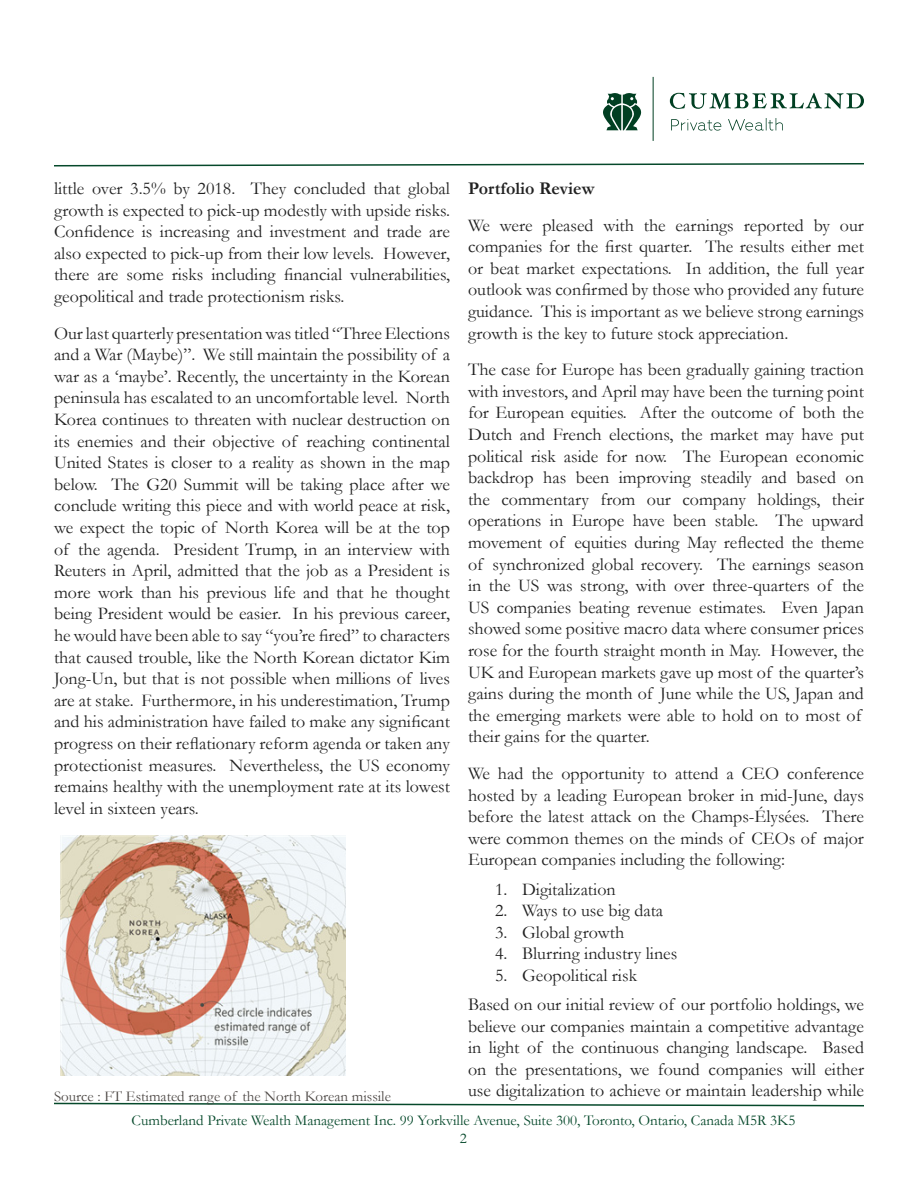
<style>
.page{position:relative;width:918px;height:1188px;background:#fff}
.page>*{position:absolute;margin:0;border:0;box-sizing:border-box;transform-origin:0 0}
.t1{font:18px/21.6px "Garamond";color:#212121;text-align:justify}
.t2{font:700 18px "Garamond";color:#212121}
.t3{font:15px "Garamond";color:#06492b}
.t4{font:15px "Garamond";color:#4d4845}
</style>
<div class="page">
<svg style="left:54px;top:1102px;width:810px;height:5px"></svg>
<svg style="left:54px;top:163px;width:810px;height:4px"></svg>
<svg style="left:670px;top:93px;width:194px;height:16px"></svg>
<hr style="left:653px;top:77px;width:1px;height:64px;background:#013f22">
<svg style="left:603px;top:93px;width:38px;height:37px"></svg>
<svg style="left:671px;top:118px;width:112px;height:13px"></svg>
<img style="left:60px;top:835px;width:286px;height:241px">
<p class="t1" style="left:54px;top:177px;width:398px">little over 3.5% by 2018. They concluded that global growth is expected to pick-up modestly with upside risks.<br>Confidence is increasing and investment and trade are also expected to pick-up from their low levels. However, there are some risks including financial vulnerabilities, geopolitical and trade protectionism risks.</p>
<p class="t1" style="left:54px;top:322px;width:398px">Our last quarterly presentation was titled “Three Elections and a War (Maybe)”. We still maintain the possibility of a war as a ‘maybe’. Recently, the uncertainty in the Korean peninsula has escalated to an uncomfortable level. North Korea continues to threaten with nuclear destruction on its enemies and their objective of reaching continental United States is closer to a reality as shown in the map below. The G20 Summit will be taking place after we conclude writing this piece and with world peace at risk, we expect the topic of North Korea will be at the top of the agenda. President Trump, in an interview with Reuters in April, admitted that the job as a President is more work than his previous life and that he thought being President would be easier. In his previous career, he would have been able to say “you’re fired” to characters that caused trouble, like the North Korean dictator Kim Jong-Un, but that is not possible when millions of lives are at stake. Furthermore, in his underestimation, Trump and his administration have failed to make any significant progress on their reflationary reform agenda or taken any protectionist measures. Nevertheless, the US economy remains healthy with the unemployment rate at its lowest level in sixteen years.</p>
<p class="t4" style="left:54px;top:1086px;width:339px">Source : FT Estimated range of the North Korean missile</p>
<p class="t2" style="left:468px;top:176px;width:128px">Portfolio Review</p>
<p class="t1" style="left:468px;top:214px;width:398px">We were pleased with the earnings reported by our companies for the first quarter. The results either met or beat market expectations. In addition, the full year outlook was confirmed by those who provided any future guidance. This is important as we believe strong earnings growth is the key to future stock appreciation.</p>
<p class="t1" style="left:468px;top:358px;width:398px;text-align:left">The case for Europe has been gradually gaining traction with investors, and April may have been the turning point for European equities. After the outcome of both the Dutch and French elections, the market may have put political risk aside for now. The European economic backdrop has been improving steadily and based on the commentary from our company holdings, their operations in Europe have been stable. The upward movement of equities during May reflected the theme of synchronized global recovery. The earnings season in the US was strong, with over three-quarters of the US companies beating revenue estimates. Even Japan showed some positive macro data where consumer prices rose for the fourth straight month in May. However, the UK and European markets gave up most of the quarter’s gains during the month of June while the US, Japan and the emerging markets were able to hold on to most of their gains for the quarter.</p>
<p class="t1" style="left:468px;top:762px;width:398px">We had the opportunity to attend a CEO conference hosted by a leading European broker in mid-June, days before the latest attack on the Champs-Élysées. There were common themes on the minds of CEOs of major European companies including the following:</p>
<p class="t1" style="left:495px;top:878px;width:122px">1. Digitalization</p>
<p class="t1" style="left:495px;top:899px;width:170px">2. Ways to use big data</p>
<p class="t1" style="left:495px;top:921px;width:131px">3. Global growth</p>
<p class="t1" style="left:495px;top:942px;width:184px">4. Blurring industry lines</p>
<p class="t1" style="left:495px;top:964px;width:144px">5. Geopolitical risk</p>
<p class="t1" style="left:468px;top:993px;width:398px">Based on our initial review of our portfolio holdings, we believe our companies maintain a competitive advantage in light of the continuous changing landscape. Based on the presentations, we found companies will either use digitalization to achieve or maintain leadership while</p>
<p class="t3" style="left:132px;top:1110px;width:665px">Cumberland Private Wealth Management Inc. 99 Yorkville Avenue, Suite 300, Toronto, Ontario, Canada M5R 3K5</p>
<p class="t3" style="left:460px;top:1128px;width:9px">2</p>
</div>
